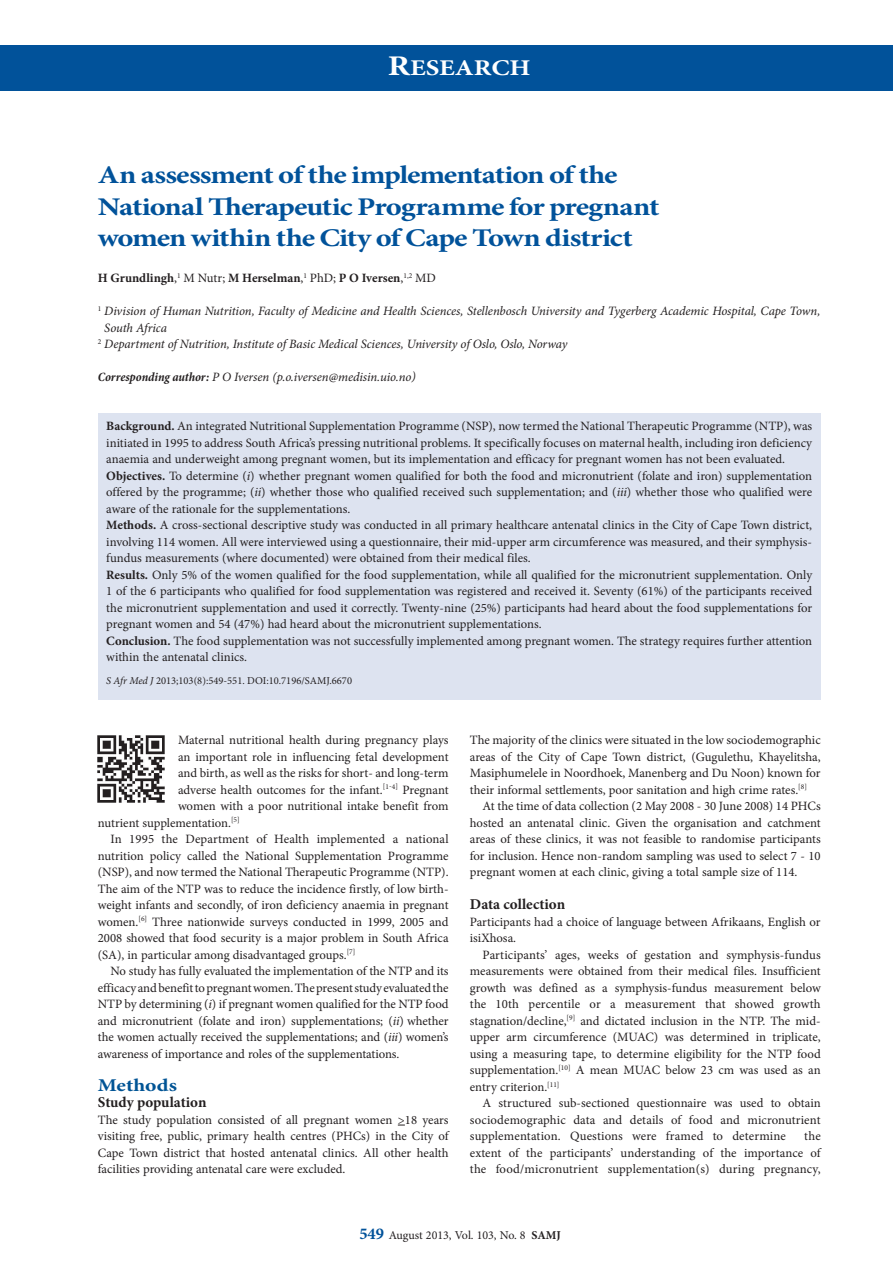
<style>
.page{position:relative;width:893px;height:1263px;background:#fff}
.page>*{position:absolute;margin:0;border:0;box-sizing:border-box;transform-origin:0 0}
.A_HEAD{font:700 25.5px/31.5px "Minion Pro";letter-spacing:-.035em;color:#01529a;scale:1.2 1}
.t1{font:700 22.5px "Minion Pro";color:#fff;scale:1.2 1}
.B_HEAD{font:700 18px "Minion Pro";color:#005495;scale:1.2 1}
.C_HEAD{font:700 15px "Minion Pro";color:#231f20}
.BODY_TEXT_1ST_PARAGR{font:12.75px/16.5px "Minion Pro";color:#231f20;text-align:justify}
.BODY_TEXT_INDENT{font:12.75px/16.5px "Minion Pro";color:#231f20;text-align:justify}
.AUTHORS_DETAILS{font:italic 12.75px/16.5px "Minion Pro";letter-spacing:-.01em;color:#231f20}
.CORRESPONDING_AUTHOR{font:italic 12.75px "Minion Pro";letter-spacing:-.005em;color:#231f20}
.AUTHORS_NAME_UNDER_A{font:700 12.75px "Minion Pro";color:#231f20}
.t2{font:12px "Minion Pro";color:#231f20}
.S_AFR_MED{font:10.5px "Minion Pro";color:#231f20}
.s1{font-size:28.5px}
.s2{font-weight:400}
.s3{font-weight:700;font-stretch:condensed}
.s4{font-weight:700}
.s5{font-style:italic}
.s6{font-weight:700;font-size:16.5px;color:#01529a}
</style>
<div class="page">
<div style="left:0;top:45px;width:893px;height:45px;background:#01529a"></div>
<div style="left:98px;top:413px;width:723px;height:286px;background:#dde3f0"></div>
<img style="left:98px;top:736px;width:67px;height:67px">
<h2 class="t1" style="left:388px;top:52px;width:121px"><span class="s1">R</span>ESEARCH</h2>
<h1 class="A_HEAD" style="left:98px;top:159px;width:470px">An assessment of the implementation of the<br>National Therapeutic Programme for pregnant women within the City of Cape Town district</h1>
<p class="AUTHORS_NAME_UNDER_A" style="left:98px;top:269px;width:340px">H Grundlingh<span class="s2">,</span><sup>1</sup> <span class="s2">M Nutr;</span> M Herselman<span class="s2">,</span><sup>1</sup> <span class="s2">PhD;</span> P O Iversen<span class="s2">,</span><sup>1,2</sup> <span class="s2">MD</span></p>
<p class="AUTHORS_DETAILS" style="left:104px;top:303px;width:718px;text-indent:-6px"><sup>1</sup> Division of Human Nutrition, Faculty of Medicine and Health Sciences, Stellenbosch University and Tygerberg Academic Hospital, Cape Town,<br>South Africa</p>
<p class="AUTHORS_DETAILS" style="left:98px;top:336px;width:471px"><sup>2</sup> Department of Nutrition, Institute of Basic Medical Sciences, University of Oslo, Oslo, Norway</p>
<p class="CORRESPONDING_AUTHOR" style="left:98px;top:368px;width:320px"><span class="s3">Corresponding author:</span> P O Iversen (p.o.iversen@medisin.uio.no)</p>
<p class="BODY_TEXT_1ST_PARAGR" style="left:106px;top:418px;width:707px"><span class="s4">Background.</span> An integrated Nutritional Supplementation Programme (NSP), now termed the National Therapeutic Programme (NTP), was initiated in 1995 to address South Africa’s pressing nutritional problems. It specifically focuses on maternal health, including iron deficiency anaemia and underweight among pregnant women, but its implementation and efficacy for pregnant women has not been evaluated.</p>
<p class="BODY_TEXT_1ST_PARAGR" style="left:106px;top:468px;width:707px"><span class="s4">Objectives.</span> To determine (<span class="s5">i</span>) whether pregnant women qualified for both the food and micronutrient (folate and iron) supplementation offered by the programme; (<span class="s5">ii</span>) whether those who qualified received such supplementation; and (<span class="s5">iii</span>) whether those who qualified were aware of the rationale for the supplementations.</p>
<p class="BODY_TEXT_1ST_PARAGR" style="left:106px;top:517px;width:707px"><span class="s4">Methods.</span> A cross-sectional descriptive study was conducted in all primary healthcare antenatal clinics in the City of Cape Town district, involving 114 women. All were interviewed using a questionnaire, their mid-upper arm circumference was measured, and their symphysis&shy;fundus measurements (where documented) were obtained from their medical files.</p>
<p class="BODY_TEXT_1ST_PARAGR" style="left:106px;top:567px;width:707px"><span class="s4">Results.</span> Only 5% of the women qualified for the food supplementation, while all qualified for the micronutrient supplementation. Only 1 of the 6 participants who qualified for food supplementation was registered and received it. Seventy (61%) of the participants received the micronutrient supplementation and used it correctly. Twenty-nine (25%) participants had heard about the food supplementations for pregnant women and 54 (47%) had heard about the micronutrient supplementations.</p>
<p class="BODY_TEXT_1ST_PARAGR" style="left:106px;top:633px;width:707px"><span class="s4">Conclusion.</span> The food supplementation was not successfully implemented among pregnant women. The strategy requires further attention within the antenatal clinics.</p>
<p class="S_AFR_MED" style="left:106px;top:673px;width:247px"><span class="s5">S Afr Med J</span> 2013;103(8):549-551. DOI:10.7196/SAMJ.6670</p>
<p class="BODY_TEXT_1ST_PARAGR" style="left:178px;top:732px;width:272px">Maternal nutritional health during pregnancy plays</p>
<p class="BODY_TEXT_1ST_PARAGR" style="left:178px;top:748px;width:272px">an important role in influencing fetal development</p>
<p class="BODY_TEXT_1ST_PARAGR" style="left:178px;top:765px;width:272px">and birth, as well as the risks for short- and long-term</p>
<p class="BODY_TEXT_1ST_PARAGR" style="left:178px;top:781px;width:272px">adverse health outcomes for the infant.<sup>[1-4]</sup> Pregnant</p>
<p class="BODY_TEXT_1ST_PARAGR" style="left:178px;top:798px;width:272px">women with a poor nutritional intake benefit from</p>
<p class="BODY_TEXT_1ST_PARAGR" style="left:98px;top:814px;width:143px">nutrient supplementation.<sup>[5]</sup></p>
<p class="BODY_TEXT_INDENT" style="left:98px;top:831px;width:352px;text-indent:13px">In 1995 the Department of Health implemented a national nutrition policy called the National Supplementation Programme (NSP), and now termed the National Therapeutic Programme (NTP).<br>The aim of the NTP was to reduce the incidence firstly, of low birth&shy;weight infants and secondly, of iron deficiency anaemia in pregnant women.<sup>[6]</sup> Three nationwide surveys conducted in 1999, 2005 and 2008 showed that food security is a major problem in South Africa (SA), in particular among disadvantaged groups.<sup>[7]</sup></p>
<p class="BODY_TEXT_INDENT" style="left:98px;top:963px;width:352px;text-indent:13px">No study has fully evaluated the implementation of the NTP and its efficacy and benefit to pregnant women. The present study evaluated the NTP by determining (<span class="s5">i</span>) if pregnant women qualified for the NTP food and micronutrient (folate and iron) supplementations; (<span class="s5">ii</span>) whether the women actually received the supplementations; and (<span class="s5">iii</span>) women’s awareness of importance and roles of the supplementations.</p>
<h2 class="B_HEAD" style="left:98px;top:1072px;width:67px">Methods</h2>
<h3 class="C_HEAD" style="left:98px;top:1092px;width:110px">Study population</h3>
<p class="BODY_TEXT_1ST_PARAGR" style="left:98px;top:1111px;width:352px">The study population consisted of all pregnant women &gt;18 years visiting free, public, primary health centres (PHCs) in the City of Cape Town district that hosted antenatal clinics. All other health facilities providing antenatal care were excluded.</p>
<p class="BODY_TEXT_1ST_PARAGR" style="left:470px;top:732px;width:352px">The majority of the clinics were situated in the low sociodemographic areas of the City of Cape Town district, (Gugulethu, Khayelitsha, Masiphumelele in Noordhoek, Manenberg and Du Noon) known for their informal settlements, poor sanitation and high crime rates.<sup>[8]</sup></p>
<p class="BODY_TEXT_INDENT" style="left:470px;top:798px;width:352px;text-indent:13px">At the time of data collection (2 May 2008 - 30 June 2008) 14 PHCs hosted an antenatal clinic. Given the organisation and catchment areas of these clinics, it was not feasible to randomise participants for inclusion. Hence non-random sampling was used to select 7 - 10 pregnant women at each clinic, giving a total sample size of 114.</p>
<h3 class="C_HEAD" style="left:470px;top:894px;width:97px">Data collection</h3>
<p class="BODY_TEXT_1ST_PARAGR" style="left:470px;top:913px;width:352px">Participants had a choice of language between Afrikaans, English or isiXhosa.</p>
<p class="BODY_TEXT_INDENT" style="left:470px;top:946px;width:352px;text-indent:13px">Participants’ ages, weeks of gestation and symphysis-fundus measurements were obtained from their medical files. Insufficient growth was defined as a symphysis-fundus measurement below the 10th percentile or a measurement that showed growth stagnation/decline,<sup>[9]</sup> and dictated inclusion in the NTP. The mid&shy;upper arm circumference (MUAC) was determined in triplicate, using a measuring tape, to determine eligibility for the NTP food supplementation.<sup>[10]</sup> A mean MUAC below 23 cm was used as an entry criterion.<sup>[11]</sup></p>
<p class="BODY_TEXT_INDENT" style="left:470px;top:1095px;width:352px;text-indent:13px">A structured sub-sectioned questionnaire was used to obtain sociodemographic data and details of food and micronutrient supplementation. Questions were framed to determine</p>
<p class="BODY_TEXT_INDENT" style="left:470px;top:1128px;width:352px;text-indent:334px">the extent of the participants’ understanding of the importance of the food/micronutrient supplementation(s) during pregnancy,</p>
<p class="t2" style="left:359px;top:1227px;width:203px"><span class="s6">549</span> August 2013, Vol. 103, No. 8 <span class="s4">SAMJ</span></p>
</div>
